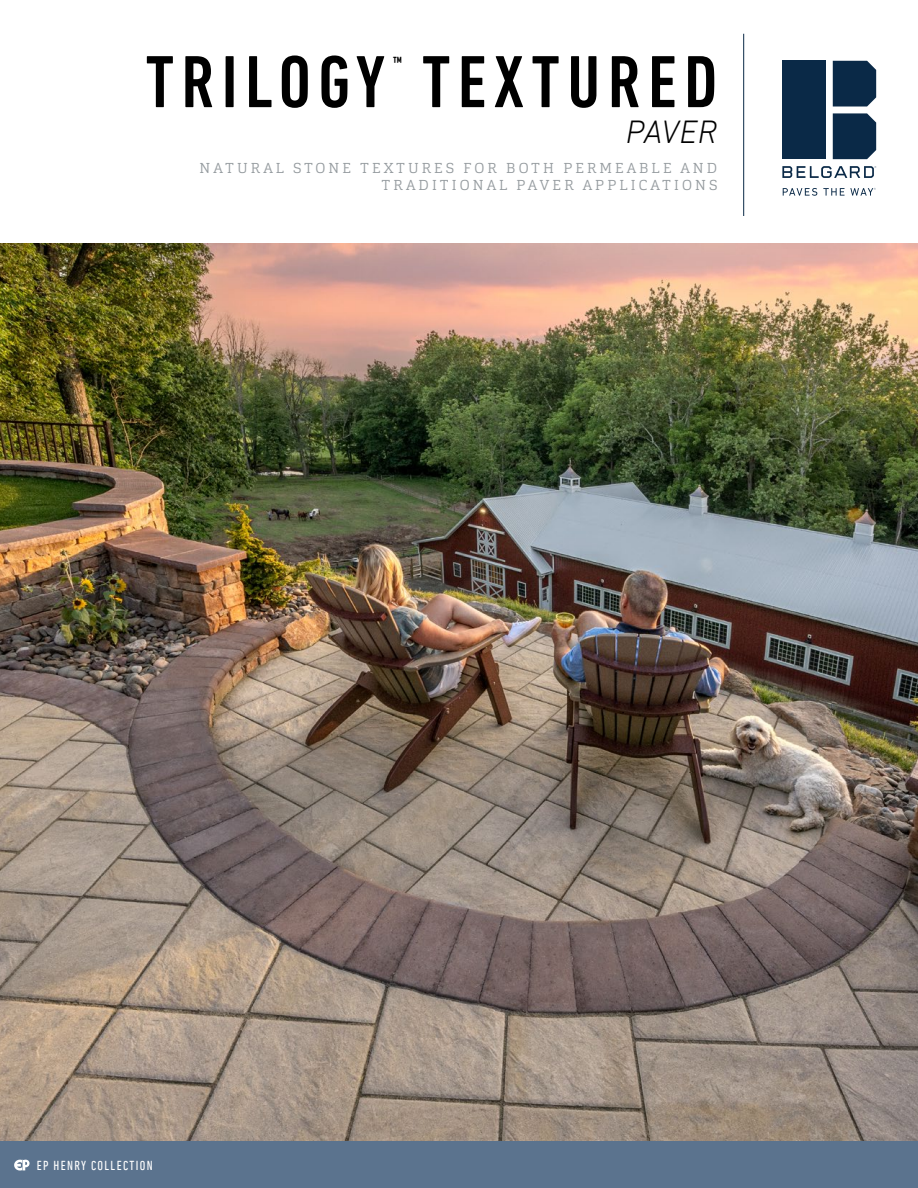
<style>
.page{position:relative;width:918px;height:1188px;background:#fff}
.page>*{position:absolute;margin:0;border:0;box-sizing:border-box;transform-origin:0 0}
.t1{font:500 condensed 75px "DIN Next LT Pro";letter-spacing:.1em;color:#000}
.t2{font:italic 300 33px "DIN Next LT Pro";letter-spacing:-.005em;color:#000}
.t3{font:500 condensed 14.85px "DIN Next LT Pro";color:#000}
.t4{font:300 14.25px/16.5px "Cargan";letter-spacing:.21em;color:#959b9f;text-align:right}
.t5{font:condensed 13.35px "DIN Next LT Pro";letter-spacing:.1em;color:#fff}
</style>
<div class="page">
<hr style="left:743px;top:34px;width:1px;height:182px;background:#0a2947">
<div style="left:833px;top:61px;width:43px;height:46px;background:#0a2947"></div>
<div style="left:833px;top:113px;width:43px;height:46px;background:#0a2947"></div>
<div style="left:782px;top:61px;width:44px;height:98px;background:#0a2947"></div>
<svg style="left:782px;top:166px;width:94px;height:12px"></svg>
<svg style="left:783px;top:188px;width:34px;height:8px"></svg>
<svg style="left:823px;top:188px;width:53px;height:8px"></svg>
<div style="left:0;top:1141px;width:918px;height:47px;background:#5b738e"></div>
<svg style="left:14px;top:1160px;width:16px;height:11px"></svg>
<img style="left:0;top:243px;width:918px;height:898px">
<h1 class="t1" style="left:146px;top:40px;width:241px">TRILOGY</h1>
<p class="t3" style="left:392px;top:54px;width:11px">™</p>
<h1 class="t1" style="left:422px;top:40px;width:297px">TEXTURED</h1>
<h2 class="t2" style="left:626px;top:113px;width:93px">PAVER</h2>
<p class="t4" style="left:200px;top:160px;width:519px">NATURAL STONE TEXTURES FOR BOTH PERMEABLE AND<br>TRADITIONAL PAVER APPLICATIONS</p>
<p class="t5" style="left:37px;top:1158px;width:118px">EP HENRY COLLECTION</p>
</div>
